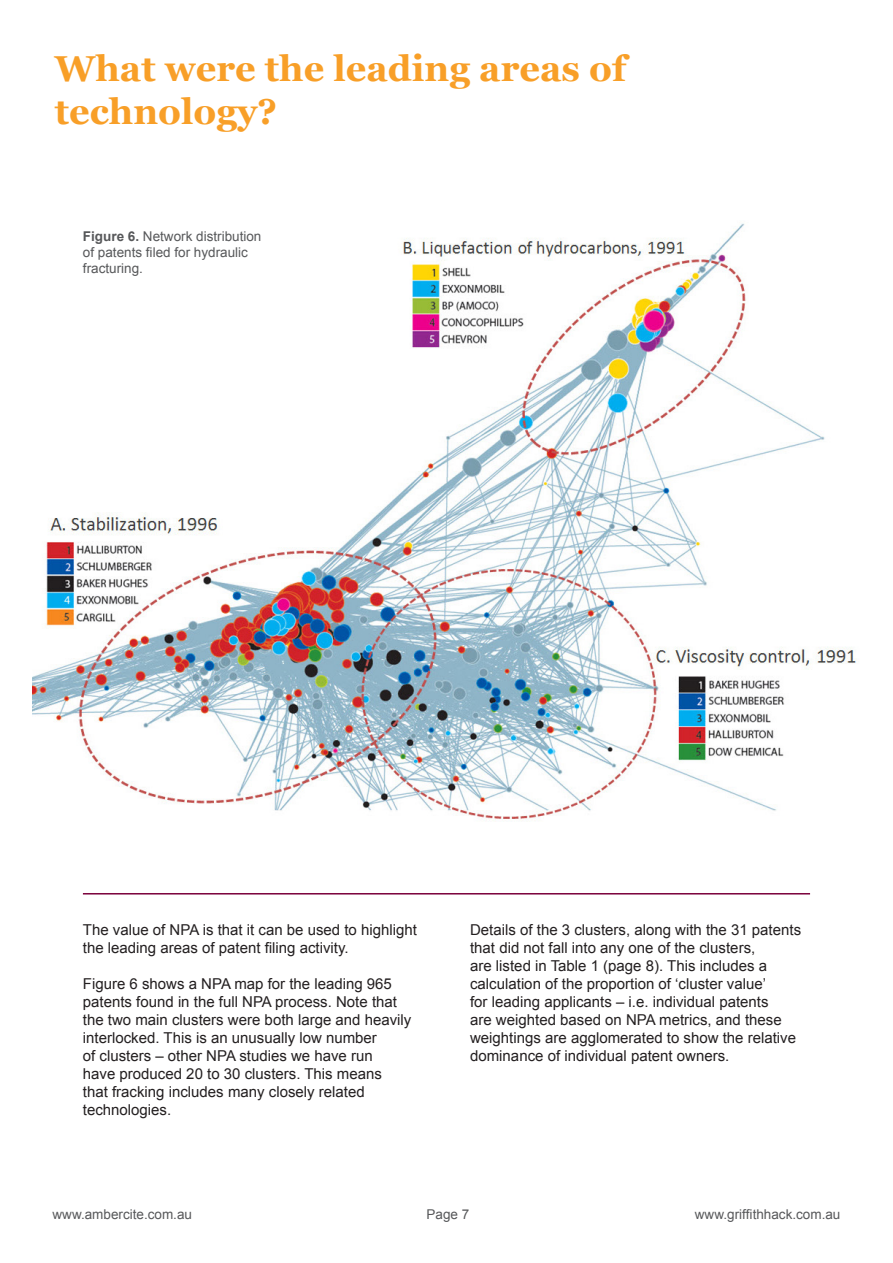
<style>
.page{position:relative;width:893px;height:1263px;background:#fff}
.page>*{position:absolute;margin:0;border:0;box-sizing:border-box;transform-origin:0 0}
.t1{font:700 36px/43.2px "Georgia";color:#f89f28}
.t2{font:15px/18px "Arial";color:#231f20}
.t3{font:13.5px/16.2px "Arial";color:#57585a}
.s1{font-weight:700}
</style>
<div class="page">
<img style="left:32px;top:223px;width:825px;height:598px">
<hr style="left:83px;top:893px;width:727px;height:1px;background:#7a003b">
<p class="t1" style="left:55px;top:47px;width:573px">What were the leading areas of technology?</p>
<p class="t3" style="left:83px;top:228px;width:180px"><span class="s1">Figure 6.</span> Network distribution of patents filed for hydraulic fracturing.</p>
<p class="t2" style="left:83px;top:921px;width:336px">The value of NPA is that it can be used to highlight the leading areas of patent filing activity.</p>
<p class="t2" style="left:83px;top:975px;width:330px">Figure 6 shows a NPA map for the leading 965 patents found in the full NPA process. Note that the two main clusters were both large and heavily interlocked. This is an unusually low number<br>of clusters – other NPA studies we have run<br>have produced 20 to 30 clusters. This means<br>that fracking includes many closely related technologies.</p>
<p class="t2" style="left:470px;top:921px;width:333px">Details of the 3 clusters, along with the 31 patents that did not fall into any one of the clusters,<br>are listed in Table 1 (page 8). This includes a calculation of the proportion of ‘cluster value’<br>for leading applicants – i.e. individual patents<br>are weighted based on NPA metrics, and these weightings are agglomerated to show the relative dominance of individual patent owners.</p>
<p class="t3" style="left:53px;top:1206px;width:141px">www.ambercite.com.au</p>
<p class="t3" style="left:427px;top:1206px;width:44px">Page 7</p>
<p class="t3" style="left:695px;top:1206px;width:147px">www.griffithhack.com.au</p>
</div>
